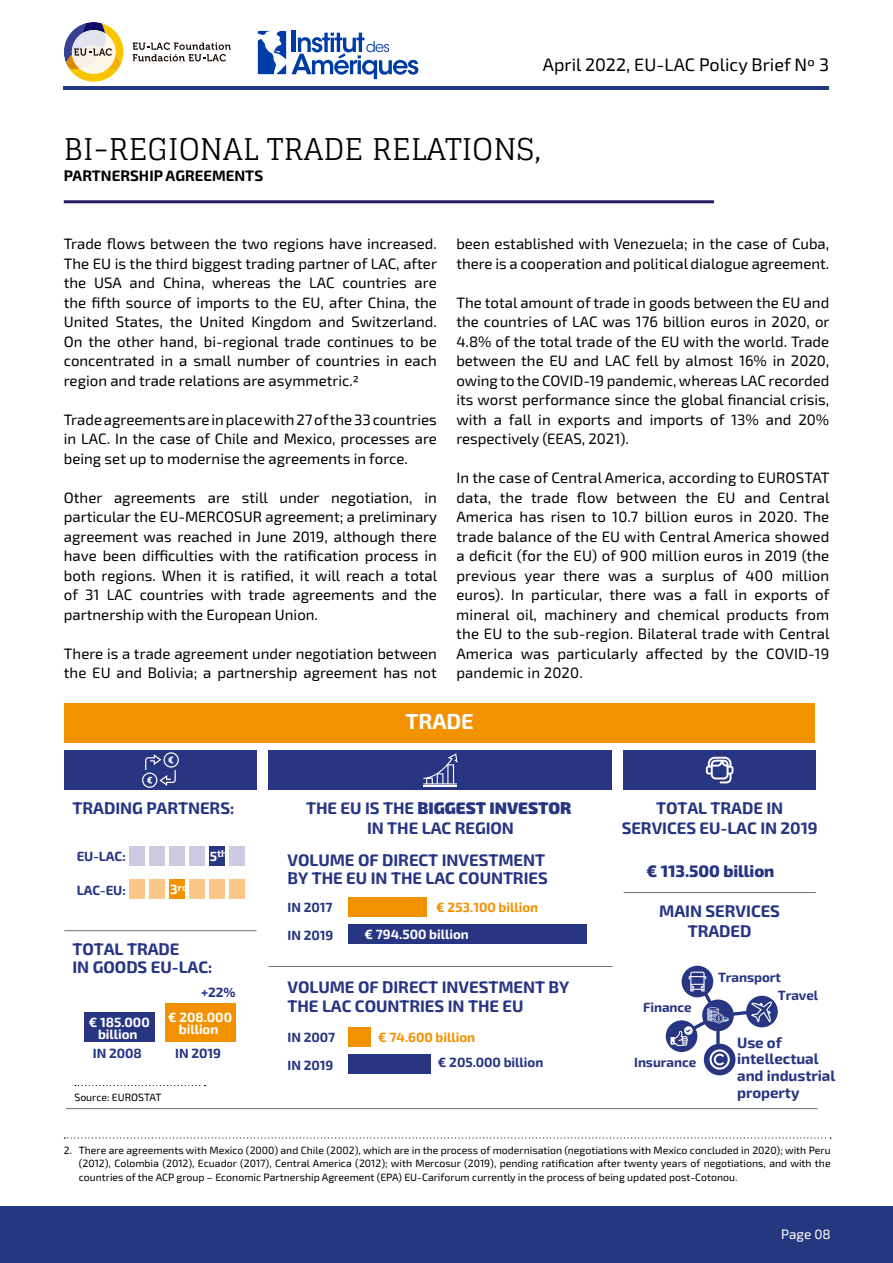
<style>
.page{position:relative;width:893px;height:1263px;background:#fff}
.page>*{position:absolute;margin:0;border:0;box-sizing:border-box;transform-origin:0 0}
.t1{font:30px "Glegoo";letter-spacing:.01em;color:#000}
.t2{font:700 21.6px "Exo 2";letter-spacing:-.005em;color:#fcfcfc}
.t3{font:18px "Exo 2";color:#000}
.t4{font:700 16.65px/20px "Exo 2";letter-spacing:-.005em;color:#273583;text-align:center}
.t5{font:800 16.65px "Exo 2";letter-spacing:-.005em;color:#273583}
.t6{font:15px/19.5px "Exo 2";color:#000;text-align:justify}
.t7{font:700 15px/16.6px "Exo 2";letter-spacing:-.005em;color:#273583}
.t8{font:700 15px "Exo 2";color:#000}
.t9{font:13.5px "Exo 2";color:#fff}
.t10{font:700 13.35px/18px "Exo 2";letter-spacing:-.005em;color:#273583}
.t11{font:700 13.35px/11.7px "Exo 2";letter-spacing:-.005em;color:#fff;text-align:center}
.t12{font:700 13.35px "Exo 2";letter-spacing:-.005em;color:#f39200}
.t13{font:10.5px/13.5px "Exo 2";color:#000;text-align:justify}
.t14{font:700 10.05px "Exo 2";color:#fff}
.s1{font-weight:900}
.s2{font-size:13.35px}
</style>
<div class="page">
<div style="left:0;top:1207px;width:893px;height:56px;background:#25377f"></div>
<hr style="left:64px;top:86px;width:765px;height:3px;background:#25377f">
<svg style="left:133px;top:42px;width:98px;height:19px"></svg>
<svg style="left:64px;top:22px;width:60px;height:60px"></svg>
<svg style="left:258px;top:31px;width:160px;height:48px"></svg>
<hr style="left:64px;top:200px;width:650px;height:3px;background:#2c1b62">
<svg style="left:64px;top:1137px;width:767px;height:1px"></svg>
<div style="left:64px;top:703px;width:751px;height:39px;background:#f39200"></div>
<div style="left:348px;top:897px;width:79px;height:20px;background:#f39200"></div>
<div style="left:348px;top:924px;width:239px;height:20px;background:#273583"></div>
<div style="left:130px;top:846px;width:15px;height:19px;background:#cdcbe2"></div>
<div style="left:150px;top:846px;width:15px;height:19px;background:#cdcbe2"></div>
<div style="left:170px;top:846px;width:15px;height:19px;background:#cdcbe2"></div>
<div style="left:190px;top:846px;width:15px;height:19px;background:#cdcbe2"></div>
<div style="left:210px;top:846px;width:15px;height:19px;background:#273583"></div>
<div style="left:230px;top:846px;width:15px;height:19px;background:#cdcbe2"></div>
<div style="left:64px;top:750px;width:193px;height:40px;background:#273583"></div>
<div style="left:624px;top:750px;width:192px;height:40px;background:#273583"></div>
<div style="left:269px;top:750px;width:343px;height:40px;background:#273583"></div>
<hr style="left:269px;top:966px;width:343px;height:1px;background:#6f6f6f">
<hr style="left:66px;top:1108px;width:751px;height:1px;background:#6f6f6f">
<hr style="left:64px;top:930px;width:193px;height:1px;background:#6f6f6f">
<hr style="left:624px;top:892px;width:192px;height:1px;background:#6f6f6f">
<div style="left:130px;top:879px;width:15px;height:20px;background:#fbc787"></div>
<div style="left:150px;top:879px;width:15px;height:20px;background:#fbc787"></div>
<div style="left:170px;top:879px;width:15px;height:20px;background:#f39200"></div>
<div style="left:190px;top:879px;width:15px;height:20px;background:#fbc787"></div>
<div style="left:210px;top:879px;width:15px;height:20px;background:#fbc787"></div>
<div style="left:230px;top:879px;width:15px;height:20px;background:#fbc787"></div>
<div style="left:348px;top:1027px;width:23px;height:20px;background:#f39200"></div>
<div style="left:84px;top:1012px;width:70px;height:30px;background:#273583"></div>
<div style="left:165px;top:1003px;width:70px;height:39px;background:#f39200"></div>
<div style="left:348px;top:1054px;width:83px;height:20px;background:#273583"></div>
<div style="left:704px;top:1044px;width:31px;height:31px;background:#273583;border-radius:50%"></div>
<svg style="left:142px;top:752px;width:37px;height:36px"></svg>
<svg style="left:423px;top:753px;width:35px;height:31px"></svg>
<hr style="left:423px;top:786px;width:34px;height:1px;background:#fff">
<svg style="left:706px;top:757px;width:27px;height:26px"></svg>
<div style="left:666px;top:1020px;width:31px;height:32px;background:#273583;border-radius:50%"></div>
<div style="left:682px;top:966px;width:31px;height:31px;background:#273583;border-radius:50%"></div>
<div style="left:746px;top:996px;width:32px;height:31px;background:#273583;border-radius:50%"></div>
<svg style="left:670px;top:972px;width:102px;height:97px"></svg>
<svg style="left:75px;top:1085px;width:131px;height:1px"></svg>
<p class="t3" style="left:543px;top:52px;width:288px">April 2022, EU-LAC Policy Brief Nº 3</p>
<h1 class="t1" style="left:64px;top:132px;width:479px">BI-REGIONAL TRADE RELATIONS,</h1>
<p class="t8" style="left:64px;top:165px;width:201px">PARTNERSHIP AGREEMENTS</p>
<p class="t6" style="left:64px;top:233px;width:375px">Trade flows between the two regions have increased.<br>The EU is the third biggest trading partner of LAC, after the USA and China, whereas the LAC countries are the fifth source of imports to the EU, after China, the United States, the United Kingdom and Switzerland.<br>On the other hand, bi-regional trade continues to be concentrated in a small number of countries in each region and trade relations are asymmetric.2</p>
<p class="t6" style="left:64px;top:409px;width:375px">Trade agreements are in place with 27 of the 33 countries in LAC. In the case of Chile and Mexico, processes are being set up to modernise the agreements in force.</p>
<p class="t6" style="left:64px;top:487px;width:375px">Other agreements are still under negotiation, in particular the EU-MERCOSUR agreement; a preliminary agreement was reached in June 2019, although there have been difficulties with the ratification process in both regions. When it is ratified, it will reach a total of 31 LAC countries with trade agreements and the partnership with the European Union.</p>
<p class="t6" style="left:64px;top:643px;width:374px">There is a trade agreement under negotiation between the EU and Bolivia; a partnership agreement has not</p>
<p class="t6" style="left:456px;top:233px;width:374px">been established with Venezuela; in the case of Cuba, there is a cooperation and political dialogue agreement.</p>
<p class="t6" style="left:456px;top:292px;width:375px">The total amount of trade in goods between the EU and the countries of LAC was 176 billion euros in 2020, or 4.8% of the total trade of the EU with the world. Trade between the EU and LAC fell by almost 16% in 2020, owing to the COVID-19 pandemic, whereas LAC recorded its worst performance since the global financial crisis, with a fall in exports and imports of 13% and 20% respectively (EEAS, 2021).</p>
<p class="t6" style="left:456px;top:467px;width:375px">In the case of Central America, according to EUROSTAT data, the trade flow between the EU and Central America has risen to 10.7 billion euros in 2020. The trade balance of the EU with Central America showed a deficit (for the EU) of 900 million euros in 2019 (the previous year there was a surplus of 400 million euros). In particular, there was a fall in exports of mineral oil, machinery and chemical products from the EU to the sub-region. Bilateral trade with Central America was particularly affected by the COVID-19 pandemic in 2020.</p>
<h2 class="t2" style="left:406px;top:706px;width:70px">TRADE</h2>
<p class="t4" style="left:73px;top:798px;width:163px">TRADING PARTNERS:</p>
<p class="t4" style="left:622px;top:798px;width:197px">TOTAL TRADE IN<br>SERVICES EU-LAC IN 2019</p>
<p class="t4" style="left:306px;top:798px;width:267px">THE EU IS THE <span class="s1">BIGGEST INVESTOR<br></span>IN THE LAC REGION</p>
<p class="t10" style="left:77px;top:847px;width:51px">EU-LAC:</p>
<p class="t10" style="left:77px;top:881px;width:51px">LAC-EU:</p>
<p class="t14" style="left:170px;top:880px;width:19px"><span class="s2">3</span>rd</p>
<p class="t14" style="left:210px;top:847px;width:19px"><span class="s2">5</span>th</p>
<p class="t4" style="left:73px;top:939px;width:141px;line-height:18.3px;text-align:left">TOTAL TRADE<br>IN GOODS EU-LAC:</p>
<p class="t10" style="left:201px;top:983px;width:36px">+22%</p>
<p class="t11" style="left:89px;top:1016px;width:62px">€ 185.000 billion</p>
<p class="t11" style="left:168px;top:1011px;width:65px">€ 208.000 billion</p>
<p class="t10" style="left:93px;top:1043px;width:50px">IN 2008</p>
<p class="t13" style="left:74px;top:1090px;width:89px">Source: EUROSTAT</p>
<p class="t10" style="left:175px;top:1043px;width:47px">IN 2019</p>
<p class="t4" style="left:287px;top:850px;width:262px;line-height:18.3px;text-align:left">VOLUME OF DIRECT INVESTMENT<br>BY THE EU IN THE LAC COUNTRIES</p>
<p class="t10" style="left:288px;top:897px;width:47px">IN 2017</p>
<p class="t10" style="left:288px;top:926px;width:47px">IN 2019</p>
<p class="t12" style="left:436px;top:897px;width:103px">€ 253.100 billion</p>
<p class="t11" style="left:365px;top:928px;width:106px">€ 794.500 billion</p>
<p class="t4" style="left:287px;top:977px;width:283px;line-height:18.3px;text-align:left">VOLUME OF DIRECT INVESTMENT BY<br>THE LAC COUNTRIES IN THE EU</p>
<p class="t10" style="left:288px;top:1027px;width:49px">IN 2007</p>
<p class="t12" style="left:378px;top:1027px;width:98px">€ 74.600 billion</p>
<p class="t10" style="left:288px;top:1056px;width:47px">IN 2019</p>
<p class="t10" style="left:438px;top:1053px;width:107px">€ 205.000 billion</p>
<p class="t5" style="left:647px;top:860px;width:129px">€ 113.500 billion</p>
<p class="t4" style="left:659px;top:900px;width:122px">MAIN SERVICES<br>TRADED</p>
<p class="t10" style="left:643px;top:998px;width:50px">Finance</p>
<p class="t10" style="left:634px;top:1053px;width:64px">Insurance</p>
<p class="t10" style="left:778px;top:967px;width:42px;text-indent:-60px">Transport<br>Travel</p>
<p class="t7" style="left:737px;top:1033px;width:100px">Use of intellectual and industrial property</p>
<p class="t13" style="left:79px;top:1143px;width:753px;text-indent:-15px">2. There are agreements with Mexico (2000) and Chile (2002), which are in the process of modernisation (negotiations with Mexico concluded in 2020); with Peru (2012), Colombia (2012), Ecuador (2017), Central America (2012); with Mercosur (2019), pending ratification after twenty years of negotiations, and with the countries of the ACP group – Economic Partnership Agreement (EPA) EU-Cariforum currently in the process of being updated post-Cotonou.</p>
<p class="t9" style="left:781px;top:1225px;width:51px">Page 08</p>
</div>
